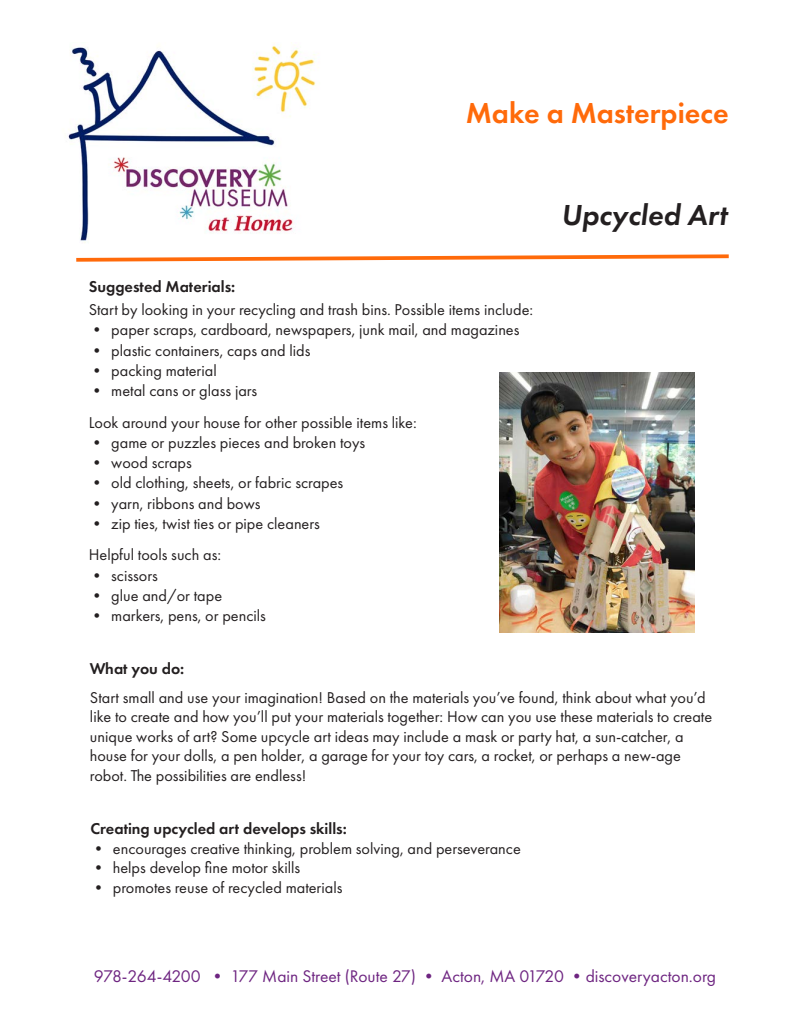
<style>
.page{position:relative;width:810px;height:1035px;background:#fff}
.page>*{position:absolute;margin:0;border:0;box-sizing:border-box;transform-origin:0 0}
.t1{font:600 30px "Futura PT";color:#ff6a0a}
.t2{font:italic 600 30px "Futura PT";color:#231f20}
.t3{font:17.5px "Futura PT";color:#6e2581}
.t4{font:16.25px/19.5px "Futura PT";color:#231f20}
.t5{font:600 16.25px "Futura PT";color:#231f20}
</style>
<div class="page">
<img style="left:68px;top:42px;width:248px;height:201px">
<svg style="left:76px;top:254px;width:653px;height:8px"></svg>
<img style="left:500px;top:372px;width:194px;height:260px">
<p class="t1" style="left:466px;top:94px;width:264px">Make a Masterpiece</p>
<p class="t2" style="left:561px;top:196px;width:168px">Upcycled Art</p>
<p class="t5" style="left:89px;top:277px;width:148px">Suggested Materials:</p>
<p class="t4" style="left:89px;top:300px;width:446px">Start by looking in your recycling and trash bins. Possible items include:</p>
<p class="t4" style="left:89px;top:320px;width:432px">• paper scraps, cardboard, newspapers, junk mail, and magazines</p>
<p class="t4" style="left:89px;top:340px;width:223px">• plastic containers, caps and lids</p>
<p class="t4" style="left:89px;top:361px;width:130px">• packing material</p>
<p class="t4" style="left:89px;top:381px;width:170px">• metal cans or glass jars</p>
<p class="t4" style="left:89px;top:412px;width:330px">Look around your house for other possible items like:</p>
<p class="t4" style="left:89px;top:433px;width:278px">• game or puzzles pieces and broken toys</p>
<p class="t4" style="left:89px;top:453px;width:105px">• wood scraps</p>
<p class="t4" style="left:89px;top:473px;width:256px">• old clothing, sheets, or fabric scrapes</p>
<p class="t4" style="left:89px;top:493px;width:173px">• yarn, ribbons and bows</p>
<p class="t4" style="left:89px;top:514px;width:233px">• zip ties, twist ties or pipe cleaners</p>
<p class="t4" style="left:89px;top:545px;width:134px">Helpful tools such as:</p>
<p class="t4" style="left:89px;top:565px;width:71px">• scissors</p>
<p class="t4" style="left:89px;top:586px;width:135px">• glue and/or tape</p>
<p class="t4" style="left:89px;top:606px;width:179px">• markers, pens, or pencils</p>
<p class="t5" style="left:90px;top:658px;width:96px">What you do:</p>
<p class="t4" style="left:90px;top:687px;width:624px">Start small and use your imagination! Based on the materials you’ve found, think about what you’d like to create and how you’ll put your materials together: How can you use these materials to create unique works of art? Some upcycle art ideas may include a mask or party hat, a sun-catcher, a house for your dolls, a pen holder, a garage for your toy cars, a rocket, or perhaps a new-age robot. The possibilities are endless!</p>
<p class="t5" style="left:90px;top:819px;width:258px">Creating upcycled art develops skills:</p>
<p class="t4" style="left:90px;top:839px;width:432px">• encourages creative thinking, problem solving, and perseverance</p>
<p class="t4" style="left:90px;top:858px;width:211px">• helps develop fine motor skills</p>
<p class="t4" style="left:90px;top:878px;width:254px">• promotes reuse of recycled materials</p>
<p class="t3" style="left:94px;top:966px;width:624px">978-264-4200 • 177 Main Street (Route 27) • Acton, MA 01720 •discoveryacton.org</p>
</div>
